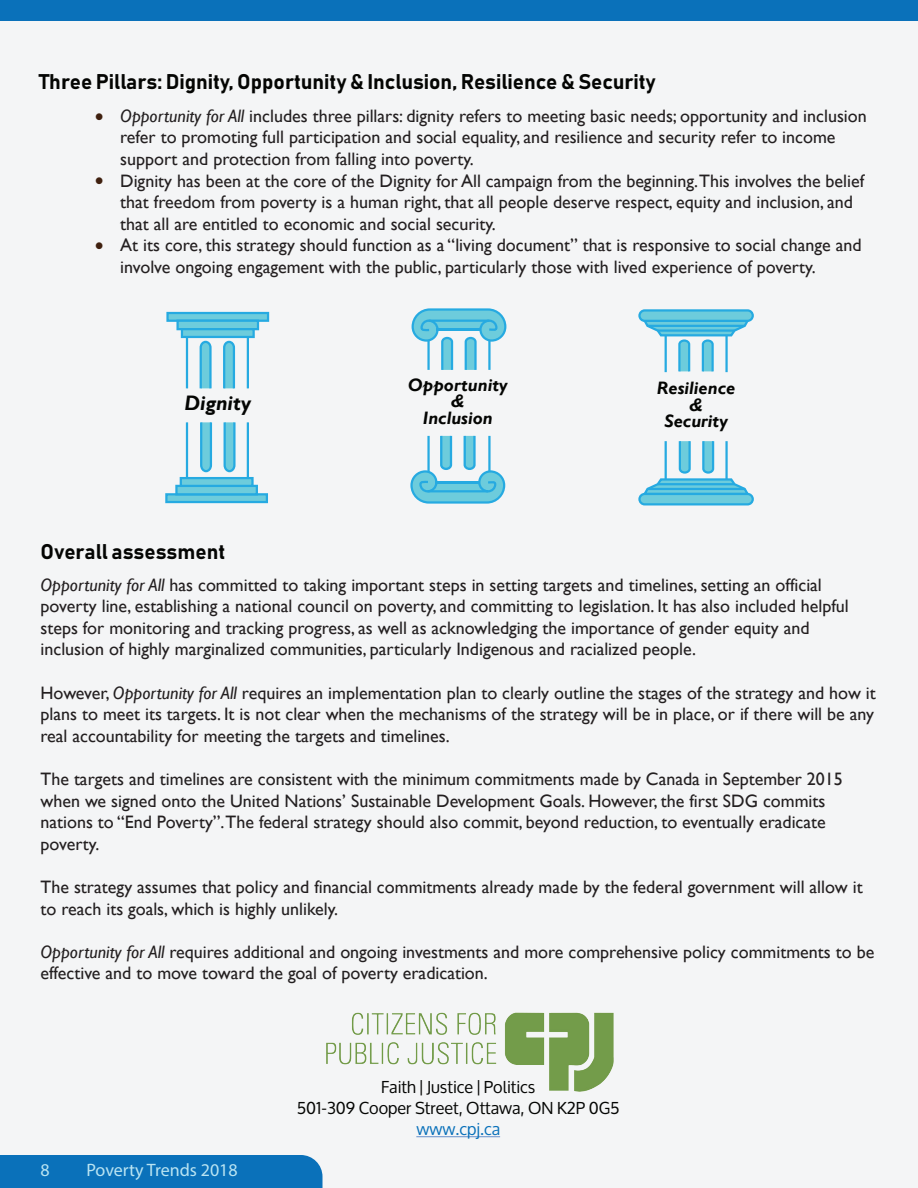
<style>
.page{position:relative;width:918px;height:1188px;background:#f4f5f6}
.page>*{position:absolute;margin:0;border:0;box-sizing:border-box;transform-origin:0 0}
.t1{font:27px "Calisto";color:#3f200f}
.t2{font:21px "Bahnschrift 700 100";color:#040503}
.t3{font:italic 700 21px "Gill Sans";color:#040503}
.t4{font:18px/21.6px "Gill Sans";color:#231f20}
.t5{font:italic 700 18px/16.5px "Gill Sans";color:#040503;text-align:center}
.t6{font:18px "Myriad Pro";color:#b9e4f2}
.t7{font:16.5px/21px "Oxygen";color:#040503;text-align:center}
.t8{font:16.5px "Oxygen";color:#0a71ba}
.s1{font-style:italic}
</style>
<div class="page">
<div style="left:0;top:1155px;width:322px;height:33px;background:#0a71ba"></div>
<img style="left:326px;top:1012px;width:288px;height:80px">
<hr style="left:416px;top:1136px;width:84px;height:1px;background:#658fca">
<div style="left:0;top:0;width:918px;height:20px;background:#0a71ba"></div>
<hr style="left:186px;top:337px;width:2px;height:51px;background:#26aae1">
<hr style="left:186px;top:422px;width:2px;height:56px;background:#26aae1">
<hr style="left:247px;top:337px;width:2px;height:51px;background:#26aae1">
<hr style="left:247px;top:422px;width:2px;height:56px;background:#26aae1">
<svg style="left:199px;top:340px;width:13px;height:49px"></svg>
<svg style="left:223px;top:340px;width:13px;height:49px"></svg>
<svg style="left:200px;top:422px;width:13px;height:51px"></svg>
<svg style="left:223px;top:422px;width:13px;height:51px"></svg>
<svg style="left:644px;top:322px;width:104px;height:51px"></svg>
<div style="left:166px;top:312px;width:103px;height:10px;background:#6dccdc;border:2px solid #26aae1"></div>
<div style="left:176px;top:320px;width:83px;height:10px;background:#6dccdc;border:2px solid #26aae1"></div>
<div style="left:181px;top:328px;width:74px;height:10px;background:#6dccdc;border:2px solid #26aae1"></div>
<svg style="left:411px;top:308px;width:96px;height:62px"></svg>
<div style="left:639px;top:310px;width:114px;height:11px;background:#6dccdc;border-radius:5px"></div>
<div style="left:638px;top:309px;width:116px;height:13px;border:2px solid #26aae1;border-radius:5px"></div>
<hr style="left:648px;top:325px;width:97px;height:2px;background:#26aae1">
<hr style="left:658px;top:329px;width:77px;height:3px;background:#26aae1">
<svg style="left:643px;top:441px;width:106px;height:52px"></svg>
<div style="left:639px;top:494px;width:114px;height:10px;background:#6dccdc;border-radius:5px"></div>
<div style="left:638px;top:493px;width:116px;height:12px;border:2px solid #26aae1;border-radius:5px"></div>
<hr style="left:648px;top:488px;width:97px;height:2px;background:#26aae1">
<hr style="left:658px;top:483px;width:77px;height:2px;background:#26aae1">
<div style="left:165px;top:493px;width:103px;height:10px;background:#6dccdc;border:2px solid #26aae1"></div>
<div style="left:175px;top:485px;width:83px;height:10px;background:#6dccdc;border:2px solid #26aae1"></div>
<div style="left:180px;top:477px;width:74px;height:10px;background:#6dccdc;border:2px solid #26aae1"></div>
<svg style="left:410px;top:435px;width:96px;height:69px"></svg>
<hr style="left:429px;top:320px;width:60px;height:2px;background:#26aae1">
<hr style="left:428px;top:490px;width:60px;height:2px;background:#26aae1">
<p class="t2" style="left:39px;top:68px;width:618px">Three Pillars: Dignity, Opportunity &amp; Inclusion, Resilience &amp; Security</p>
<h1 class="t1" style="left:94px;top:101px;width:11px">•</h1>
<h1 class="t1" style="left:94px;top:165px;width:11px">•</h1>
<h1 class="t1" style="left:94px;top:231px;width:11px">•</h1>
<p class="t4" style="left:120px;top:105px;width:748px"><span class="s1">Opportunity for All</span> includes three pillars: dignity refers to meeting basic needs; opportunity and inclusion refer to promoting full participation and social equality, and resilience and security refer to income support and protection from falling into poverty.<br>Dignity has been at the core of the Dignity for All campaign from the beginning.This involves the belief that freedom from poverty is a human right, that all people deserve respect, equity and inclusion, and that all are entitled to economic and social security.<br>At its core, this strategy should function as a “living document” that is responsive to social change and involve ongoing engagement with the public, particularly those with lived experience of poverty.</p>
<p class="t3" style="left:185px;top:391px;width:68px">Dignity</p>
<p class="t5" style="left:408px;top:377px;width:101px">Opportunity &amp;<br>Inclusion</p>
<p class="t5" style="left:657px;top:380px;width:80px">Resilience &amp;<br>Security</p>
<p class="t2" style="left:40px;top:539px;width:186px">Overall assessment</p>
<p class="t4" style="left:41px;top:574px;width:810px"><span class="s1">Opportunity for All</span> has committed to taking important steps in setting targets and timelines, setting an official poverty line, establishing a national council on poverty, and committing to legislation. It has also included helpful steps for monitoring and tracking progress, as well as acknowledging the importance of gender equity and inclusion of highly marginalized communities, particularly Indigenous and racialized people.</p>
<p class="t4" style="left:41px;top:682px;width:837px;text-align:justify">However, <span class="s1">Opportunity for All</span> requires an implementation plan to clearly outline the stages of the strategy and how it plans to meet its targets. It is not clear when the mechanisms of the strategy will be in place, or if there will be any real accountability for meeting the targets and timelines.</p>
<p class="t4" style="left:41px;top:769px;width:804px">The targets and timelines are consistent with the minimum commitments made by Canada in September 2015 when we signed onto the United Nations’ Sustainable Development Goals. However, the first SDG commits nations to “End Poverty”.The federal strategy should also commit, beyond reduction, to eventually eradicate poverty.</p>
<p class="t4" style="left:41px;top:877px;width:824px">The strategy assumes that policy and financial commitments already made by the federal government will allow it to reach its goals, which is highly unlikely.</p>
<p class="t4" style="left:41px;top:941px;width:835px"><span class="s1">Opportunity for All</span> requires additional and ongoing investments and more comprehensive policy commitments to be effective and to move toward the goal of poverty eradication.</p>
<p class="t6" style="left:41px;top:1159px;width:11px">8</p>
<p class="t6" style="left:86px;top:1159px;width:153px">Poverty Trends 2018</p>
<p class="t7" style="left:297px;top:1077px;width:324px">Faith | Justice | Politics<br>501-309 Cooper Street, Ottawa, ON K2P 0G5</p>
<p class="t8" style="left:416px;top:1120px;width:85px">www.cpj.ca</p>
</div>
